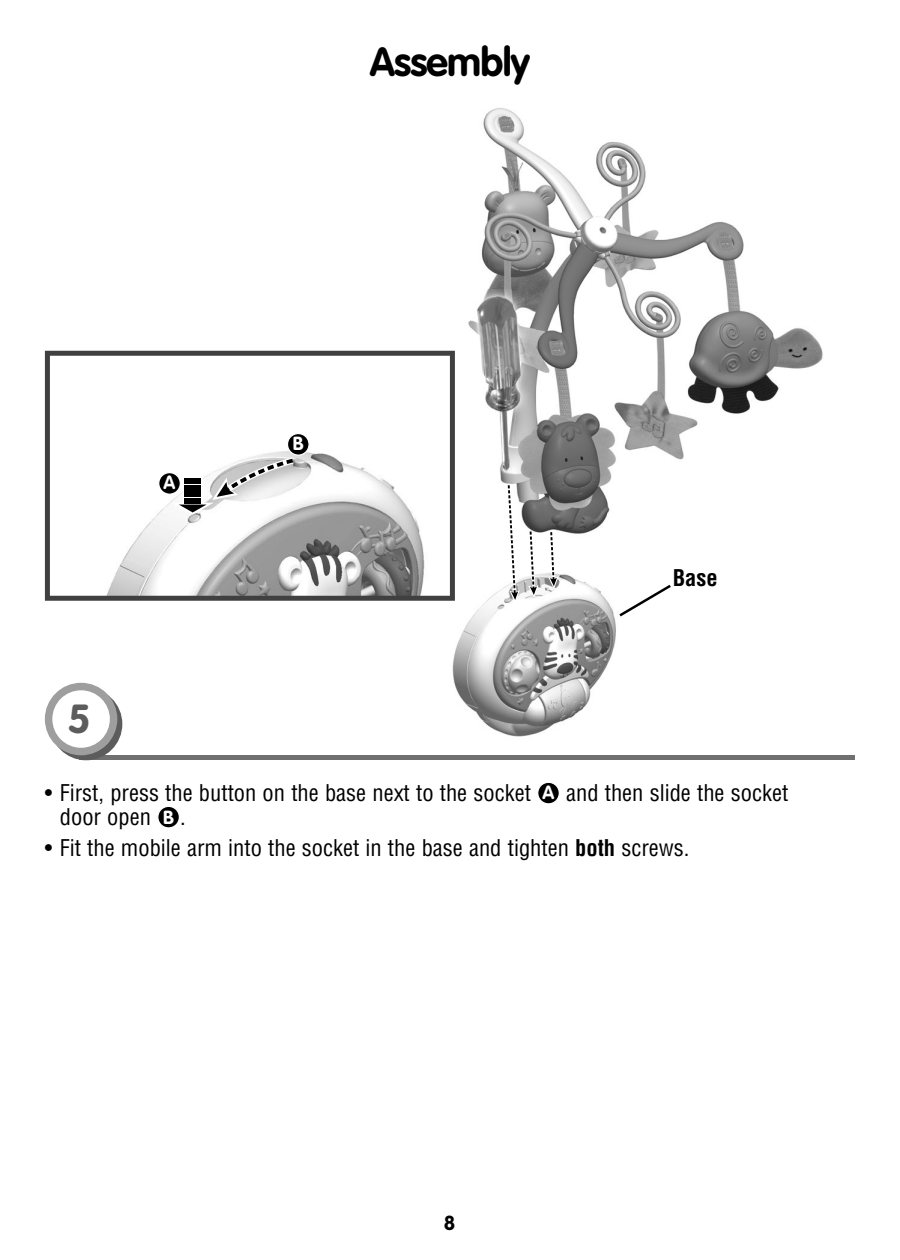
<style>
.page{position:relative;width:900px;height:1260px;background:#fff}
.page>*{position:absolute;margin:0;border:0;box-sizing:border-box;transform-origin:0 0}
.t1{font:700 40px "VAG Rounded Std";letter-spacing:-.02em;color:#000}
.t2{font:700 40px "VAG Rounded Std";color:#5c5c5c}
.t3{font:condensed 22.5px/23.8px "Helvetica LT Std";color:#000}
.t4{font:700 condensed 22.5px "Helvetica LT Std";color:#000}
.t5{font:700 20px "VAG Rounded Std";color:#000}
.t6{font:700 18.75px "VAG Rounded Std";color:#fff}
.s1{font-family:"VAG Rounded Std";font-weight:700;font-stretch:normal;font-size:18.75px;color:#fff}
.s2{font-weight:700}
</style>
<div class="page">
<img style="left:431px;top:108px;width:392px;height:629px">
<svg style="left:528px;top:531px;width:11px;height:67px"></svg>
<svg style="left:507px;top:485px;width:13px;height:118px"></svg>
<svg style="left:548px;top:532px;width:11px;height:57px"></svg>
<svg style="left:619px;top:585px;width:52px;height:31px"></svg>
<div style="left:79px;top:755px;width:776px;height:5px;background:#707070"></div>
<svg style="left:45px;top:683px;width:77px;height:77px"></svg>
<svg style="left:538px;top:782px;width:21px;height:22px"></svg>
<svg style="left:158px;top:807px;width:21px;height:21px"></svg>
<svg style="left:45px;top:351px;width:410px;height:250px"></svg>
<svg style="left:158px;top:433px;width:152px;height:84px"></svg>
<img style="left:471px;top:289px;width:65px;height:189px">
<h1 class="t1" style="left:370px;top:45px;width:162px">Assembly</h1>
<p class="t6" style="left:164px;top:475px;width:13px">A</p>
<h1 class="t2" style="left:68px;top:703px;width:25px">51</h1>
<p class="t6" style="left:293px;top:436px;width:12px">B</p>
<p class="t4" style="left:673px;top:570px;width:46px">Base</p>
<p class="t3" style="left:60px;top:783px;width:730px;text-indent:-15px">• First, press the button on the base next to the socket <span class="s1">A</span> and then slide the socket door open <span class="s1">B</span> .</p>
<p class="t3" style="left:45px;top:838px;width:646px">• Fit the mobile arm into the socket in the base and tighten <span class="s2">both</span> screws.</p>
<p class="t5" style="left:444px;top:1215px;width:13px">8</p>
</div>
